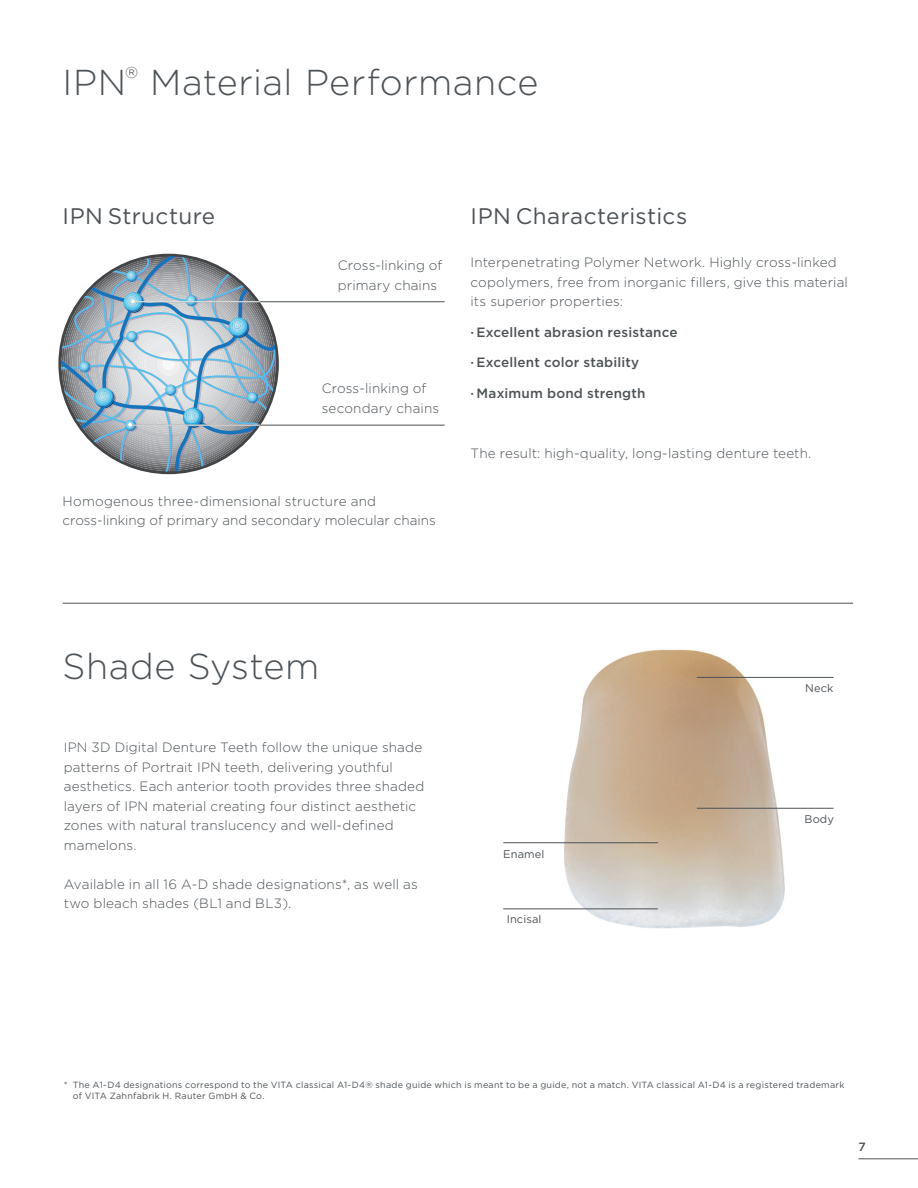
<style>
.page{position:relative;width:918px;height:1188px;background:#fff}
.page>*{position:absolute;margin:0;border:0;box-sizing:border-box;transform-origin:0 0}
.t1{font:300 36px "Gotham";letter-spacing:.015em;color:#4c5256}
.t2{font:22.5px "Gotham";letter-spacing:.02em;color:#4c5256}
.t3{font:300 15.75px "Gotham";color:#4c5256}
.t4{font:300 13.5px/19.5px "Gotham";letter-spacing:.01em;color:#4c5256}
.t5{font:500 13.5px "Gotham";letter-spacing:.015em;color:#4c5256}
.t6{font:500 12px "Gotham";color:#4c5256}
.t7{font:11.1px "Gotham";letter-spacing:.01em;color:#4c5256}
.t8{font:9px/10.8px "Gotham";letter-spacing:.025em;color:#4c5256}
</style>
<div class="page">
<hr style="left:858px;top:1158px;width:60px;height:1px;background:#4c5256">
<svg style="left:142px;top:255px;width:136px;height:170px"></svg>
<hr style="left:134px;top:301px;width:311px;height:1px;background:#4c5256">
<hr style="left:131px;top:425px;width:314px;height:1px;background:#4c5256">
<svg style="left:60px;top:257px;width:212px;height:216px"></svg>
<hr style="left:131px;top:425px;width:129px;height:1px;background:#fff">
<hr style="left:63px;top:603px;width:790px;height:1px;background:#4c5256">
<img style="left:538px;top:649px;width:248px;height:280px">
<hr style="left:503px;top:842px;width:155px;height:1px;background:#4c5256">
<hr style="left:503px;top:908px;width:155px;height:1px;background:#4c5256">
<hr style="left:697px;top:677px;width:137px;height:1px;background:#4c5256">
<hr style="left:697px;top:808px;width:137px;height:1px;background:#4c5256">
<h1 class="t1" style="left:63px;top:62px;width:65px">IPN</h1>
<p class="t3" style="left:125px;top:64px;width:15px">®</p>
<h1 class="t1" style="left:150px;top:62px;width:390px">Material Performance</h1>
<h2 class="t2" style="left:63px;top:204px;width:154px">IPN Structure</h2>
<p class="t4" style="left:338px;top:255px;width:106px">Cross-linking of primary chains</p>
<p class="t4" style="left:322px;top:379px;width:119px">Cross-linking of secondary chains</p>
<p class="t4" style="left:63px;top:491px;width:375px">Homogenous three-dimensional structure and cross-linking of primary and secondary molecular chains</p>
<h2 class="t2" style="left:471px;top:204px;width:218px">IPN Characteristics</h2>
<p class="t4" style="left:471px;top:253px;width:379px">Interpenetrating Polymer Network. Highly cross-linked copolymers, free from inorganic fillers, give this material its superior properties:</p>
<p class="t5" style="left:471px;top:324px;width:209px">· Excellent abrasion resistance</p>
<p class="t5" style="left:471px;top:355px;width:170px">· Excellent color stability</p>
<p class="t5" style="left:471px;top:385px;width:177px">· Maximum bond strength</p>
<p class="t4" style="left:471px;top:444px;width:342px">The result: high-quality, long-lasting denture teeth.</p>
<h1 class="t1" style="left:63px;top:647px;width:258px">Shade System</h1>
<p class="t4" style="left:64px;top:737px;width:362px">IPN 3D Digital Denture Teeth follow the unique shade patterns of Portrait IPN teeth, delivering youthful aesthetics. Each anterior tooth provides three shaded layers of IPN material creating four distinct aesthetic zones with natural translucency and well-defined mamelons.</p>
<p class="t4" style="left:64px;top:874px;width:356px">Available in all 16 A-D shade designations*, as well as two bleach shades (BL1 and BL3).</p>
<p class="t7" style="left:503px;top:848px;width:43px">Enamel</p>
<p class="t7" style="left:507px;top:913px;width:36px">Incisal</p>
<p class="t7" style="left:805px;top:682px;width:30px">Neck</p>
<p class="t7" style="left:805px;top:813px;width:31px">Body</p>
<p class="t8" style="left:73px;top:1079px;width:773px;text-indent:-9px">* The A1-D4 designations correspond to the VITA classical A1-D4® shade guide which is meant to be a guide, not a match. VITA classical A1-D4 is a registered trademark of VITA Zahnfabrik H. Rauter GmbH &amp; Co.</p>
<p class="t6" style="left:858px;top:1140px;width:9px">7</p>
</div>
